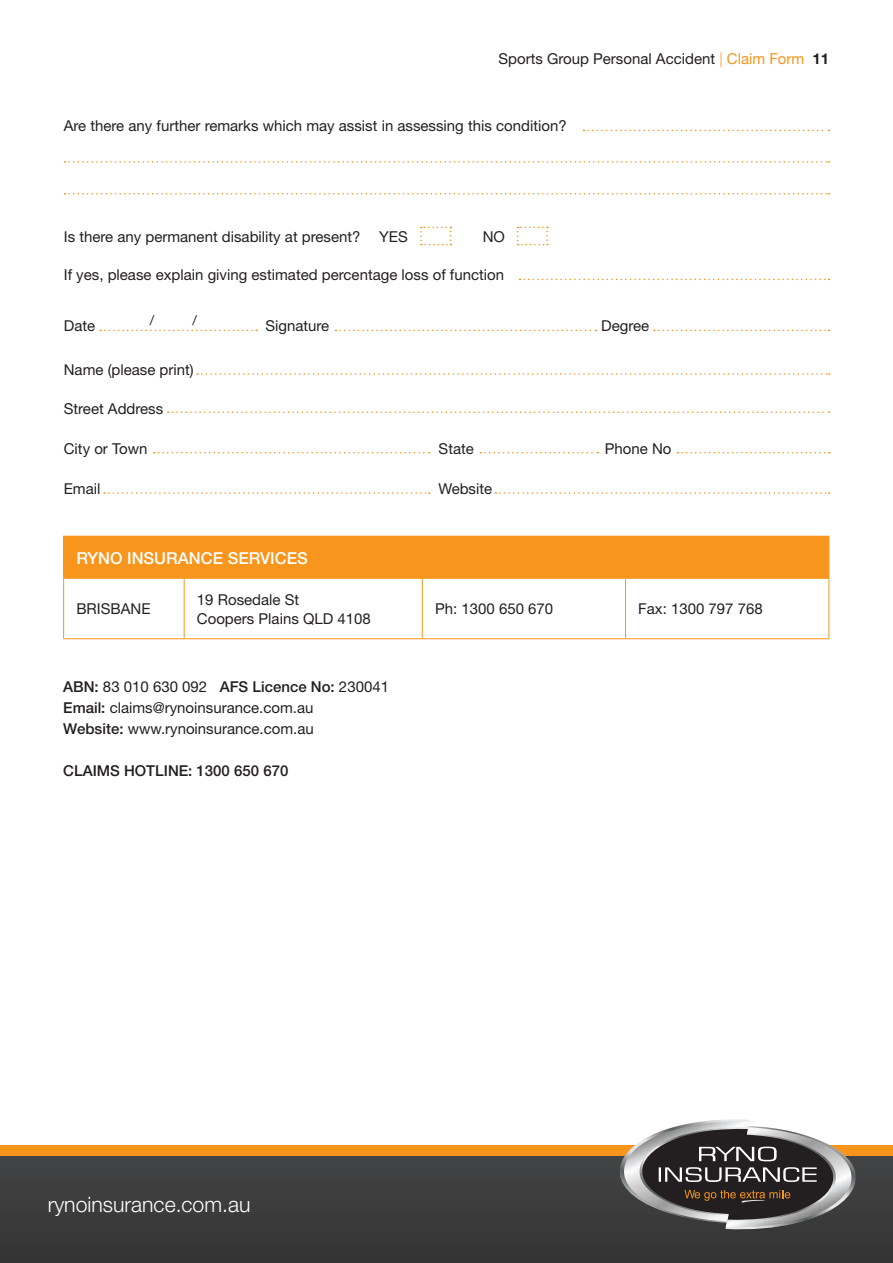
<style>
.page{position:relative;width:893px;height:1263px;background:#fff}
.page>*{position:absolute;margin:0;border:0;box-sizing:border-box;transform-origin:0 0}
.t1{font:300 21.3px "Helvetica Neue";color:#fff}
.t2{font:500 16.5px "Helvetica Neue";color:#fff}
.Body_copy{font:15px/19.5px "Helvetica Neue";color:#231f20}
.Body_copy-2{font:500 15px "Helvetica Neue";color:#231f20}
.Body_copy-3{font:13.5px "Helvetica Neue";color:#231f20}
.s1{font-weight:300;color:#f7951d}
.s2{color:#f7951d}
.s3{font-weight:700}
.s4{font-weight:400}
.s5{font-weight:500}
</style>
<div class="page">
<div style="left:0;top:1145px;width:893px;height:35px;background:#f7951d"></div>
<div style="left:0;top:1156px;width:893px;height:107px;background:#3b3a3b"></div>
<img style="left:707px;top:1119px;width:43px;height:104px">
<img style="left:619px;top:1121px;width:131px;height:100px">
<img style="left:726px;top:1127px;width:130px;height:103px">
<svg style="left:684px;top:1190px;width:106px;height:13px"></svg>
<svg style="left:583px;top:130px;width:246px;height:1px"></svg>
<svg style="left:65px;top:161px;width:764px;height:2px"></svg>
<svg style="left:65px;top:193px;width:764px;height:2px"></svg>
<svg style="left:420px;top:227px;width:31px;height:18px"></svg>
<svg style="left:517px;top:227px;width:31px;height:18px"></svg>
<svg style="left:519px;top:279px;width:310px;height:1px"></svg>
<svg style="left:335px;top:330px;width:261px;height:1px"></svg>
<svg style="left:654px;top:330px;width:176px;height:1px"></svg>
<svg style="left:100px;top:330px;width:157px;height:1px"></svg>
<svg style="left:197px;top:373px;width:633px;height:2px"></svg>
<svg style="left:168px;top:411px;width:662px;height:2px"></svg>
<svg style="left:154px;top:452px;width:276px;height:1px"></svg>
<svg style="left:480px;top:452px;width:118px;height:1px"></svg>
<svg style="left:677px;top:452px;width:153px;height:1px"></svg>
<svg style="left:104px;top:492px;width:326px;height:2px"></svg>
<svg style="left:495px;top:492px;width:334px;height:2px"></svg>
<div style="left:64px;top:536px;width:765px;height:42px;background:#f7951d"></div>
<svg style="left:64px;top:579px;width:563px;height:59px"></svg>
<hr style="left:63px;top:536px;width:1px;height:42px;background:#f7951d">
<hr style="left:63px;top:579px;width:1px;height:59px;background:#f7951d">
<hr style="left:63px;top:578px;width:121px;height:1px;background:#f7951d">
<hr style="left:184px;top:578px;width:238px;height:1px;background:#f7951d">
<hr style="left:422px;top:578px;width:204px;height:1px;background:#f7951d">
<hr style="left:184px;top:579px;width:1px;height:59px;background:#f7951d">
<hr style="left:422px;top:579px;width:1px;height:59px;background:#f7951d">
<hr style="left:63px;top:638px;width:121px;height:1px;background:#f7951d">
<hr style="left:184px;top:638px;width:238px;height:1px;background:#f7951d">
<hr style="left:422px;top:638px;width:204px;height:1px;background:#f7951d">
<hr style="left:625px;top:579px;width:1px;height:59px;background:#f7951d">
<hr style="left:626px;top:578px;width:203px;height:1px;background:#f7951d">
<hr style="left:828px;top:579px;width:1px;height:59px;background:#f7951d">
<hr style="left:626px;top:638px;width:203px;height:1px;background:#f7951d">
<p class="Body_copy" style="left:498px;top:49px;width:332px">Sports Group Personal Accident <span class="s1">|</span> <span class="s2">Claim Form</span> <span class="s3">11</span></p>
<p class="Body_copy" style="left:64px;top:116px;width:504px">Are there any further remarks which may assist in assessing this condition?</p>
<p class="Body_copy" style="left:64px;top:227px;width:298px">Is there any permanent disability at present?</p>
<p class="Body_copy" style="left:379px;top:227px;width:30px">YES</p>
<p class="Body_copy" style="left:483px;top:227px;width:24px">NO</p>
<p class="Body_copy" style="left:64px;top:265px;width:442px">If yes, please explain giving estimated percentage loss of function</p>
<p class="Body_copy" style="left:64px;top:316px;width:33px">Date</p>
<p class="Body_copy" style="left:265px;top:316px;width:65px">Signature</p>
<p class="Body_copy" style="left:601px;top:316px;width:50px">Degree</p>
<p class="Body_copy" style="left:64px;top:360px;width:132px">Name (please print)</p>
<p class="Body_copy" style="left:64px;top:399px;width:101px">Street Address</p>
<p class="Body_copy" style="left:64px;top:438px;width:85px">City or Town</p>
<p class="Body_copy" style="left:439px;top:438px;width:37px">State</p>
<p class="Body_copy" style="left:605px;top:438px;width:68px">Phone No</p>
<p class="Body_copy" style="left:64px;top:479px;width:38px">Email</p>
<p class="Body_copy" style="left:439px;top:479px;width:55px">Website</p>
<p class="Body_copy-3" style="left:150px;top:312px;width:6px">/</p>
<p class="Body_copy-3" style="left:193px;top:312px;width:6px">/</p>
<h4 class="t2" style="left:76px;top:548px;width:233px">RYNO INSURANCE SERVICES</h4>
<p class="Body_copy" style="left:76px;top:599px;width:76px">BRISBANE</p>
<p class="Body_copy" style="left:197px;top:589px;width:175px">19 Rosedale St<br>Coopers Plains QLD 4108</p>
<p class="Body_copy" style="left:435px;top:599px;width:120px">Ph: 1300 650 670</p>
<p class="Body_copy" style="left:638px;top:599px;width:126px">Fax: 1300 797 768</p>
<p class="Body_copy-2" style="left:63px;top:678px;width:327px">ABN: <span class="s4">83 010 630 092</span> AFS Licence No: <span class="s4">230041</span></p>
<p class="Body_copy" style="left:63px;top:697px;width:252px;line-height:21px"><span class="s5">Email:</span> claims@rynoinsurance.com.au<br><span class="s5">Website:</span> www.rynoinsurance.com.au</p>
<p class="Body_copy-2" style="left:63px;top:762px;width:227px">CLAIMS HOTLINE: 1300 650 670</p>
<h1 class="t1" style="left:48px;top:1191px;width:204px">rynoinsurance.com.au</h1>
</div>
